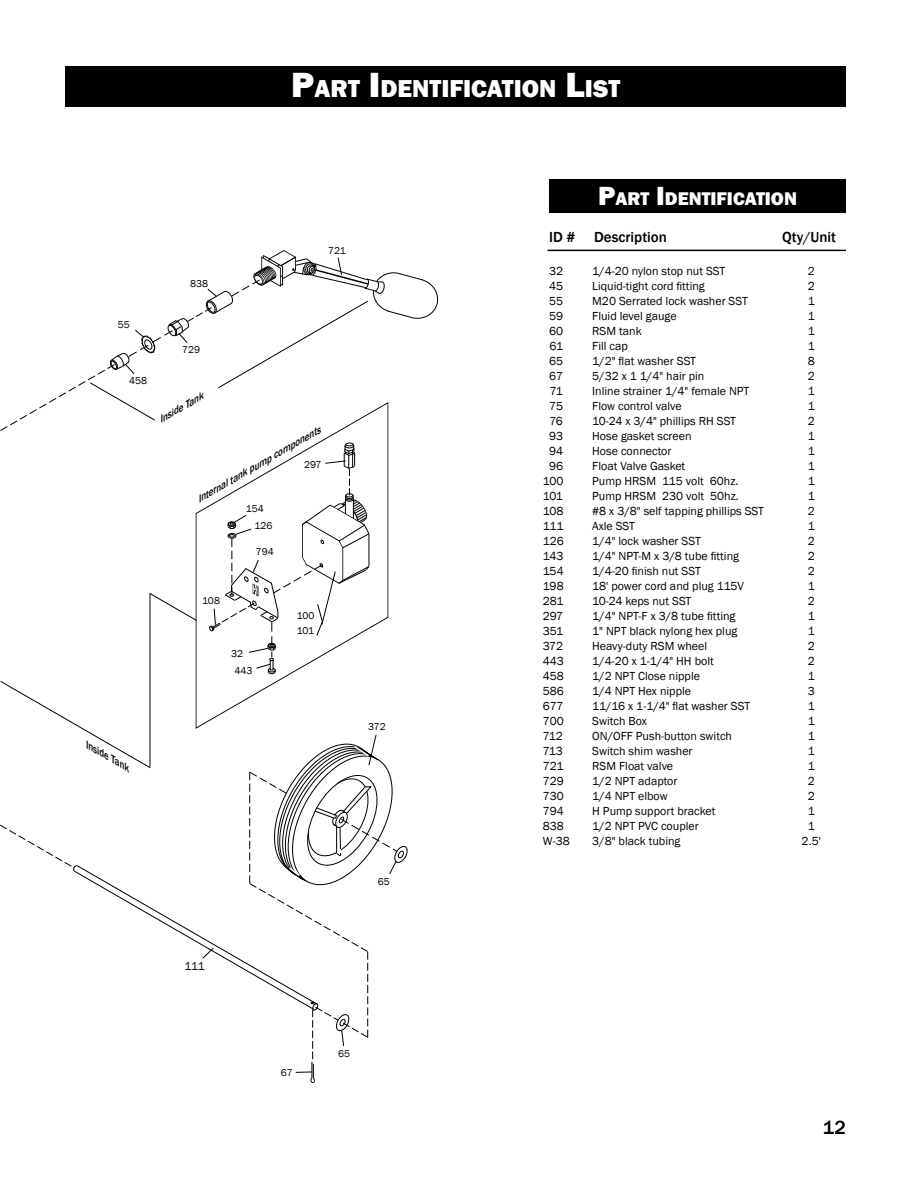
<style>
.page{position:relative;width:918px;height:1188px;background:#fff}
.page>*{position:absolute;margin:0;border:0;box-sizing:border-box;transform-origin:0 0}
.t1{font:800 25.2px "Franklin Gothic";color:#fff}
.t2{font:500 19.5px "Franklin Gothic";color:#000}
.t3{font:800 18.9px "Franklin Gothic";color:#fff}
.t4{font:500 15px "Franklin Gothic";color:#000}
.t5{font:12px "Franklin Gothic";color:#000}
.t6{font:11.85px "Franklin Gothic";color:#000}
.t7{font:10.2px/15.1px "Franklin Gothic";color:#000}
.t8{font:italic 500 10.2px "Franklin Gothic";color:#000}
.s1{font-size:36px}
.s2{font-size:27px}
</style>
<div class="page">
<div style="left:66px;top:66px;width:780px;height:40px;background:#000"></div>
<svg style="left:196px;top:431px;width:192px;height:250px"></svg>
<svg style="left:0;top:681px;width:408px;height:403px"></svg>
<svg style="left:149px;top:593px;width:48px;height:28px"></svg>
<hr style="left:150px;top:593px;width:1px;height:174px;background:#000">
<hr style="left:548px;top:250px;width:298px;height:1px;background:#000">
<div style="left:549px;top:179px;width:297px;height:34px;background:#000"></div>
<svg style="left:0;top:250px;width:439px;height:181px"></svg>
<svg style="left:208px;top:443px;width:162px;height:231px"></svg>
<h1 class="t1" style="left:291px;top:72px;width:331px"><span class="s1">P</span>ART <span class="s1">I</span> DENTIFICATION <span class="s1">L</span>IST</h1>
<p class="t7" style="left:118px;top:317px;width:13px">55</p>
<p class="t7" style="left:129px;top:374px;width:19px">458</p>
<p class="t7" style="left:190px;top:276px;width:19px">838</p>
<p class="t7" style="left:182px;top:342px;width:19px">729</p>
<p class="t8" style="left:156px;top:415px;width:51px;rotate:-30deg">Inside Tank</p>
<p class="t7" style="left:328px;top:243px;width:19px">721</p>
<p class="t8" style="left:194px;top:494px;width:143px;rotate:-30deg">Internal tank pump components</p>
<p class="t7" style="left:304px;top:457px;width:19px">297</p>
<p class="t7" style="left:255px;top:500px;width:19px;line-height:16.8px;text-indent:-9px">154<br>126</p>
<p class="t7" style="left:256px;top:545px;width:19px">794</p>
<p class="t7" style="left:202px;top:593px;width:19px">108</p>
<p class="t7" style="left:231px;top:646px;width:13px">32</p>
<p class="t7" style="left:234px;top:664px;width:20px">443</p>
<p class="t7" style="left:297px;top:608px;width:19px">100<br>101</p>
<p class="t8" style="left:91px;top:739px;width:51px;rotate:30deg">Inside Tank</p>
<p class="t7" style="left:368px;top:720px;width:19px">372</p>
<p class="t6" style="left:185px;top:959px;width:22px">111</p>
<p class="t7" style="left:378px;top:874px;width:13px">65</p>
<p class="t7" style="left:281px;top:1065px;width:13px">67</p>
<p class="t7" style="left:338px;top:1046px;width:13px">65</p>
<h3 class="t3" style="left:598px;top:186px;width:201px"><span class="s2">P</span>ART <span class="s2">I</span> DENTIFICATION</h3>
<p class="t4" style="left:549px;top:228px;width:119px">ID # Description</p>
<p class="t4" style="left:782px;top:228px;width:55px">Qty/Unit</p>
<p class="t5" style="left:549px;top:264px;width:16px">32</p>
<p class="t5" style="left:592px;top:264px;width:134px">1/4-20 nylon stop nut SST</p>
<p class="t5" style="left:808px;top:264px;width:9px">2</p>
<p class="t5" style="left:549px;top:279px;width:16px">45</p>
<p class="t5" style="left:592px;top:279px;width:114px">Liquid-tight cord fitting</p>
<p class="t5" style="left:808px;top:279px;width:9px">2</p>
<p class="t5" style="left:549px;top:294px;width:16px">55</p>
<p class="t5" style="left:592px;top:294px;width:157px">M20 Serrated lock washer SST</p>
<p class="t5" style="left:808px;top:294px;width:9px">1</p>
<p class="t5" style="left:549px;top:309px;width:16px">59</p>
<p class="t5" style="left:592px;top:309px;width:86px">Fluid level gauge</p>
<p class="t5" style="left:808px;top:309px;width:9px">1</p>
<p class="t5" style="left:549px;top:324px;width:16px">60</p>
<p class="t5" style="left:592px;top:324px;width:51px">RSM tank</p>
<p class="t5" style="left:808px;top:324px;width:9px">1</p>
<p class="t5" style="left:549px;top:339px;width:15px">61</p>
<p class="t5" style="left:592px;top:339px;width:37px">Fill cap</p>
<p class="t5" style="left:808px;top:339px;width:9px">1</p>
<p class="t5" style="left:549px;top:354px;width:16px">65</p>
<p class="t5" style="left:592px;top:354px;width:105px">1/2" flat washer SST</p>
<p class="t5" style="left:808px;top:354px;width:9px">8</p>
<p class="t5" style="left:549px;top:369px;width:16px">67</p>
<p class="t5" style="left:592px;top:369px;width:114px">5/32 x 1 1/4" hair pin</p>
<p class="t5" style="left:808px;top:369px;width:9px">2</p>
<p class="t5" style="left:550px;top:384px;width:15px">71</p>
<p class="t5" style="left:592px;top:384px;width:159px">Inline strainer 1/4" female NPT</p>
<p class="t5" style="left:808px;top:384px;width:9px">1</p>
<p class="t5" style="left:549px;top:399px;width:16px">75</p>
<p class="t5" style="left:592px;top:399px;width:91px">Flow control valve</p>
<p class="t5" style="left:808px;top:399px;width:9px">1</p>
<p class="t5" style="left:550px;top:414px;width:15px">76</p>
<p class="t5" style="left:592px;top:414px;width:145px">10-24 x 3/4" phillips RH SST</p>
<p class="t5" style="left:808px;top:414px;width:9px">2</p>
<p class="t5" style="left:549px;top:429px;width:16px">93</p>
<p class="t5" style="left:592px;top:429px;width:101px">Hose gasket screen</p>
<p class="t5" style="left:808px;top:429px;width:9px">1</p>
<p class="t5" style="left:549px;top:444px;width:16px">94</p>
<p class="t5" style="left:592px;top:444px;width:81px">Hose connector</p>
<p class="t5" style="left:808px;top:444px;width:9px">1</p>
<p class="t5" style="left:549px;top:459px;width:16px">96</p>
<p class="t5" style="left:592px;top:459px;width:95px">Float Valve Gasket</p>
<p class="t5" style="left:808px;top:459px;width:9px">1</p>
<p class="t5" style="left:543px;top:474px;width:22px">100</p>
<p class="t5" style="left:592px;top:474px;width:148px">Pump HRSM 115 volt 60hz.</p>
<p class="t5" style="left:808px;top:474px;width:9px">1</p>
<p class="t5" style="left:543px;top:489px;width:22px">101</p>
<p class="t5" style="left:592px;top:489px;width:148px">Pump HRSM 230 volt 50hz.</p>
<p class="t5" style="left:808px;top:489px;width:9px">1</p>
<p class="t5" style="left:543px;top:504px;width:22px">108</p>
<p class="t5" style="left:592px;top:504px;width:173px">#8 x 3/8" self tapping phillips SST</p>
<p class="t5" style="left:808px;top:504px;width:9px">2</p>
<p class="t5" style="left:543px;top:519px;width:22px">111</p>
<p class="t5" style="left:592px;top:519px;width:44px">Axle SST</p>
<p class="t5" style="left:808px;top:519px;width:9px">1</p>
<p class="t5" style="left:543px;top:534px;width:23px">126</p>
<p class="t5" style="left:592px;top:534px;width:110px">1/4" lock washer SST</p>
<p class="t5" style="left:808px;top:534px;width:9px">2</p>
<p class="t5" style="left:543px;top:549px;width:22px">143</p>
<p class="t5" style="left:592px;top:549px;width:148px">1/4" NPT-M x 3/8 tube fitting</p>
<p class="t5" style="left:808px;top:549px;width:9px">2</p>
<p class="t5" style="left:543px;top:564px;width:22px">154</p>
<p class="t5" style="left:592px;top:564px;width:110px">1/4-20 finish nut SST</p>
<p class="t5" style="left:808px;top:564px;width:9px">2</p>
<p class="t5" style="left:543px;top:579px;width:22px">198</p>
<p class="t5" style="left:592px;top:579px;width:153px">18' power cord and plug 115V</p>
<p class="t5" style="left:808px;top:579px;width:9px">1</p>
<p class="t5" style="left:543px;top:594px;width:22px">281</p>
<p class="t5" style="left:592px;top:594px;width:101px">10-24 keps nut SST</p>
<p class="t5" style="left:808px;top:594px;width:9px">2</p>
<p class="t5" style="left:543px;top:609px;width:22px">297</p>
<p class="t5" style="left:592px;top:609px;width:145px">1/4" NPT-F x 3/8 tube fitting</p>
<p class="t5" style="left:808px;top:609px;width:9px">1</p>
<p class="t5" style="left:543px;top:624px;width:22px">351</p>
<p class="t5" style="left:592px;top:624px;width:147px">1" NPT black nylong hex plug</p>
<p class="t5" style="left:808px;top:624px;width:9px">1</p>
<p class="t5" style="left:543px;top:639px;width:22px">372</p>
<p class="t5" style="left:592px;top:639px;width:116px">Heavy-duty RSM wheel</p>
<p class="t5" style="left:808px;top:639px;width:9px">2</p>
<p class="t5" style="left:543px;top:654px;width:23px">443</p>
<p class="t5" style="left:592px;top:654px;width:123px">1/4-20 x 1-1/4" HH bolt</p>
<p class="t5" style="left:808px;top:654px;width:9px">2</p>
<p class="t5" style="left:543px;top:669px;width:23px">458</p>
<p class="t5" style="left:592px;top:669px;width:109px">1/2 NPT Close nipple</p>
<p class="t5" style="left:808px;top:669px;width:9px">1</p>
<p class="t5" style="left:543px;top:684px;width:23px">586</p>
<p class="t5" style="left:592px;top:684px;width:100px">1/4 NPT Hex nipple</p>
<p class="t5" style="left:808px;top:684px;width:9px">3</p>
<p class="t5" style="left:543px;top:699px;width:22px">677</p>
<p class="t5" style="left:592px;top:699px;width:159px">11/16 x 1-1/4" flat washer SST</p>
<p class="t5" style="left:808px;top:699px;width:9px">1</p>
<p class="t5" style="left:543px;top:714px;width:23px">700</p>
<p class="t5" style="left:592px;top:714px;width:56px">Switch Box</p>
<p class="t5" style="left:808px;top:714px;width:9px">1</p>
<p class="t5" style="left:543px;top:729px;width:22px">712</p>
<p class="t5" style="left:592px;top:729px;width:141px">ON/OFF Push-button switch</p>
<p class="t5" style="left:808px;top:729px;width:9px">1</p>
<p class="t5" style="left:543px;top:744px;width:22px">713</p>
<p class="t5" style="left:592px;top:744px;width:102px">Switch shim washer</p>
<p class="t5" style="left:808px;top:744px;width:9px">1</p>
<p class="t5" style="left:543px;top:759px;width:22px">721</p>
<p class="t5" style="left:592px;top:759px;width:82px">RSM Float valve</p>
<p class="t5" style="left:808px;top:759px;width:9px">1</p>
<p class="t5" style="left:543px;top:774px;width:23px">729</p>
<p class="t5" style="left:592px;top:774px;width:87px">1/2 NPT adaptor</p>
<p class="t5" style="left:808px;top:774px;width:9px">2</p>
<p class="t5" style="left:543px;top:789px;width:23px">730</p>
<p class="t5" style="left:592px;top:789px;width:77px">1/4 NPT elbow</p>
<p class="t5" style="left:808px;top:789px;width:9px">2</p>
<p class="t5" style="left:543px;top:804px;width:23px">794</p>
<p class="t5" style="left:592px;top:804px;width:125px">H Pump support bracket</p>
<p class="t5" style="left:808px;top:804px;width:9px">1</p>
<p class="t5" style="left:543px;top:819px;width:23px">838</p>
<p class="t5" style="left:592px;top:819px;width:108px">1/2 NPT PVC coupler</p>
<p class="t5" style="left:808px;top:819px;width:9px">1</p>
<p class="t5" style="left:543px;top:834px;width:28px">W-38</p>
<p class="t5" style="left:592px;top:834px;width:90px">3/8" black tubing</p>
<p class="t5" style="left:802px;top:834px;width:21px">2.5'</p>
<h2 class="t2" style="left:823px;top:1115px;width:25px">12</h2>
</div>
